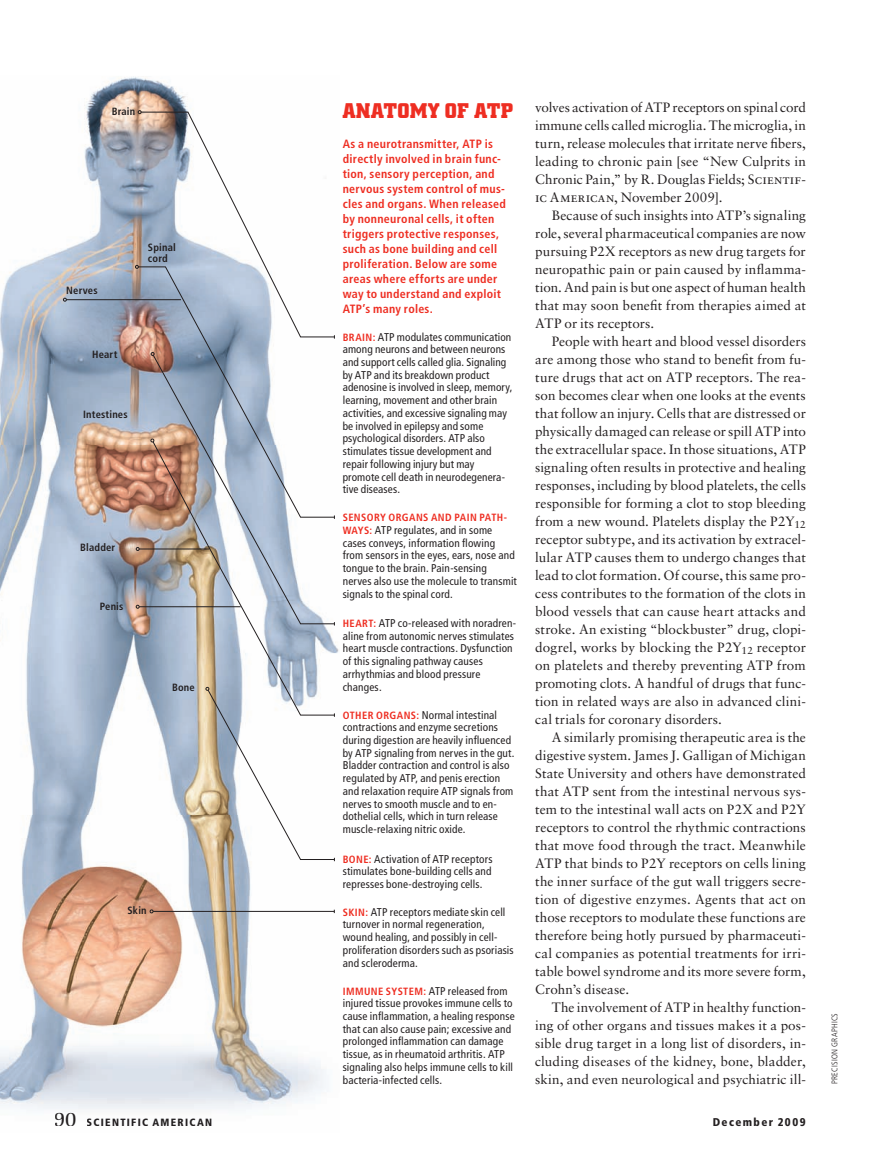
<style>
.page{position:relative;width:878px;height:1161px;background:#fff}
.page>*{position:absolute;margin:0;border:0;box-sizing:border-box;transform-origin:0 0}
.t1{font:700 21px "City";letter-spacing:.025em;color:#ee2e22}
.t2{font:13.5px "Sabon LT Std";color:#231f20}
.t3{font:700 condensed 12px/15px "Frutiger LT Std";letter-spacing:.025em;color:#ee2e22}
.t4{font:condensed 11.25px/12.8px "Frutiger LT Std";letter-spacing:.015em;color:#231f20}
.t5{font:900 condensed 11.25px "Frutiger LT Std";letter-spacing:.12em;color:#231f20}
.t6{font:700 condensed 10.5px/10.5px "Frutiger LT Std";letter-spacing:.015em;color:#231f20}
.t7{font:700 condensed 10.5px "Frutiger LT Std";letter-spacing:.035em;color:#ee2e22}
.t8{font:900 condensed 10.5px "Frutiger LT Std";letter-spacing:.125em;color:#221f20}
.t9{font:300 condensed 8.25px "Frutiger LT Std";letter-spacing:.035em;color:#231f20}
.s1{font-family:"Zapf Intl ITC Std";font-weight:500;font-stretch:normal;font-size:21px;color:#221e20}
.s2{font-family:"Zapf Intl ITC Std";font-weight:500;font-stretch:normal;font-size:21px;color:#221e1f}
.s3{color:#221e20}
.s4{font-weight:700;font-size:10.5px;color:#ee2e22}
</style>
<div class="page">
<img style="left:0;top:76px;width:339px;height:1034px">
<svg style="left:140px;top:111px;width:195px;height:155px"></svg>
<svg style="left:138px;top:110px;width:3px;height:4px"></svg>
<svg style="left:138px;top:266px;width:197px;height:252px"></svg>
<svg style="left:135px;top:265px;width:4px;height:4px"></svg>
<svg style="left:152px;top:354px;width:183px;height:87px"></svg>
<svg style="left:151px;top:352px;width:3px;height:4px"></svg>
<svg style="left:152px;top:441px;width:183px;height:275px"></svg>
<svg style="left:150px;top:439px;width:4px;height:3px"></svg>
<svg style="left:205px;top:687px;width:130px;height:174px"></svg>
<hr style="left:153px;top:911px;width:181px;height:1px;background:#231f20">
<hr style="left:139px;top:549px;width:70px;height:1px;background:#231f20">
<svg style="left:136px;top:547px;width:4px;height:4px"></svg>
<hr style="left:139px;top:606px;width:101px;height:1px;background:#231f20">
<svg style="left:136px;top:605px;width:4px;height:4px"></svg>
<hr style="left:66px;top:299px;width:115px;height:1px;background:#231f20">
<svg style="left:63px;top:298px;width:4px;height:4px"></svg>
<p class="t6" style="left:112px;top:107px;width:25px">Brain</p>
<p class="t6" style="left:66px;top:286px;width:33px">Nerves</p>
<p class="t6" style="left:148px;top:243px;width:29px">Spinal cord</p>
<p class="t6" style="left:92px;top:350px;width:27px">Heart</p>
<p class="t6" style="left:83px;top:410px;width:46px">Intestines</p>
<p class="t6" style="left:80px;top:543px;width:37px">Bladder</p>
<p class="t6" style="left:100px;top:602px;width:25px">Penis</p>
<p class="t6" style="left:172px;top:683px;width:24px">Bone</p>
<p class="t6" style="left:128px;top:906px;width:21px">Skin</p>
<p class="t8" style="left:54px;top:1118px;width:160px"><span class="s1">9</span><span class="s2">0</span> SCI<span class="s3">ENTIFIC A</span>MERICAN</p>
<p class="t1" style="left:343px;top:103px;width:171px">ANATOMY OF ATP</p>
<p class="t3" style="left:343px;top:137px;width:165px">As a neurotransmitter, ATP is directly involved in brain func&shy;tion, sensory perception, and nervous system control of mus&shy;cles and organs. When released by nonneuronal cells, it often triggers protective responses, such as bone building and cell proliferation. Below are some areas where efforts are under way to understand and exploit<br>ATP’s many roles.</p>
<p class="t4" style="left:343px;top:331px;width:171px"><span class="s4">BRAIN:</span> ATP modulates communication among neurons and between neurons and support cells called glia. Signaling by ATP and its breakdown product adenosine is involved in sleep, memory, learning, movement and other brain activities, and excessive signaling may be involved in epilepsy and some psychological disorders. ATP also stimulates tissue development and repair following injury but may promote cell death in neurodegenera&shy;tive diseases.</p>
<p class="t7" style="left:343px;top:513px;width:166px">SENSORY ORGANS AND PAIN PATH-</p>
<p class="t4" style="left:343px;top:525px;width:176px"><span class="s4">WAYS:</span> ATP regulates, and in some cases conveys, information flowing from sensors in the eyes, ears, nose and tongue to the brain. Pain-sensing nerves also use the molecule to transmit signals to the spinal cord.</p>
<p class="t4" style="left:343px;top:618px;width:175px"><span class="s4">HEART:</span> ATP co-released with noradren&shy;aline from autonomic nerves stimulates heart muscle contractions. Dysfunction of this signaling pathway causes arrhythmias and blood pressure changes.</p>
<p class="t4" style="left:343px;top:709px;width:173px"><span class="s4">OTHER ORGANS:</span> Normal intestinal contractions and enzyme secretions during digestion are heavily influenced by ATP signaling from nerves in the gut.<br>Bladder contraction and control is also regulated by ATP, and penis erection and relaxation require ATP signals from nerves to smooth muscle and to en&shy;dothelial cells, which in turn release muscle-relaxing nitric oxide .</p>
<p class="t4" style="left:343px;top:853px;width:151px;text-align:justify"><span class="s4">BONE:</span> Activation of ATP receptors stimulates bone-building cells and represses bone-destroying cells.</p>
<p class="t4" style="left:343px;top:906px;width:172px"><span class="s4">SKIN:</span> ATP receptors mediate skin cell turnover in normal regeneration, wound healing, and possibly in cell&shy;proliferation disorders such as psoriasis and scleroderma.</p>
<p class="t4" style="left:343px;top:985px;width:173px"><span class="s4">IMMUNE SYSTEM:</span> ATP released from injured tissue provokes immune cells to cause inflammation, a healing response that can also cause pain; excessive and prolonged inflammation can damage tissue, as in rheumatoid arthritis. ATP signaling also helps immune cells to kill bacteria-infected cells.</p>
<p class="t2" style="left:535px;top:102px;width:272px">volves activation of ATP receptors on spinal cord</p>
<p class="t2" style="left:535px;top:120px;width:272px">immune cells called microglia. The microglia, in</p>
<p class="t2" style="left:535px;top:138px;width:272px">turn, release molecules that irritate nerve fibers,</p>
<p class="t2" style="left:535px;top:156px;width:272px">leading to chronic pain [see “New Culprits in</p>
<p class="t2" style="left:535px;top:174px;width:272px">Chronic Pain,” by R. Douglas Fields; Scientif-</p>
<p class="t2" style="left:535px;top:192px;width:189px">ic American, November 2009].</p>
<p class="t2" style="left:551px;top:210px;width:256px">Because of such insights into ATP’s signaling</p>
<p class="t2" style="left:535px;top:228px;width:272px">role, several pharmaceutical companies are now</p>
<p class="t2" style="left:535px;top:246px;width:272px">pursuing P2X receptors as new drug targets for</p>
<p class="t2" style="left:535px;top:264px;width:272px">neuropathic pain or pain caused by inflamma-</p>
<p class="t2" style="left:535px;top:282px;width:272px">tion. And pain is but one aspect of human health</p>
<p class="t2" style="left:535px;top:300px;width:272px">that may soon benefit from therapies aimed at</p>
<p class="t2" style="left:535px;top:318px;width:120px">ATP or its receptors.</p>
<p class="t2" style="left:551px;top:336px;width:256px">People with heart and blood vessel disorders</p>
<p class="t2" style="left:535px;top:354px;width:272px">are among those who stand to benefit from fu-</p>
<p class="t2" style="left:535px;top:372px;width:272px">ture drugs that act on ATP receptors. The rea-</p>
<p class="t2" style="left:535px;top:390px;width:272px">son becomes clear when one looks at the events</p>
<p class="t2" style="left:535px;top:408px;width:272px">that follow an injury. Cells that are distressed or</p>
<p class="t2" style="left:535px;top:426px;width:272px">physically damaged can release or spill ATP into</p>
<p class="t2" style="left:535px;top:444px;width:272px">the extracellular space. In those situations, ATP</p>
<p class="t2" style="left:535px;top:462px;width:272px">signaling often results in protective and healing</p>
<p class="t2" style="left:535px;top:480px;width:272px">responses, including by blood platelets, the cells</p>
<p class="t2" style="left:535px;top:498px;width:272px">responsible for forming a clot to stop bleeding</p>
<p class="t2" style="left:535px;top:516px;width:272px">from a new wound. Platelets display the P2Y<sub>12</sub></p>
<p class="t2" style="left:535px;top:534px;width:272px">receptor subtype, and its activation by extracel-</p>
<p class="t2" style="left:535px;top:552px;width:272px">lular ATP causes them to undergo changes that</p>
<p class="t2" style="left:535px;top:570px;width:272px">lead to clot formation. Of course, this same pro-</p>
<p class="t2" style="left:535px;top:588px;width:272px">cess contributes to the formation of the clots in</p>
<p class="t2" style="left:535px;top:606px;width:272px">blood vessels that can cause heart attacks and</p>
<p class="t2" style="left:535px;top:624px;width:272px">stroke. An existing “blockbuster” drug, clopi-</p>
<p class="t2" style="left:535px;top:642px;width:272px">dogrel, works by blocking the P2Y<sub>12</sub> receptor</p>
<p class="t2" style="left:535px;top:660px;width:272px">on platelets and thereby preventing ATP from</p>
<p class="t2" style="left:535px;top:678px;width:272px">promoting clots. A handful of drugs that func-</p>
<p class="t2" style="left:535px;top:696px;width:272px">tion in related ways are also in advanced clini-</p>
<p class="t2" style="left:535px;top:714px;width:188px">cal trials for coronary disorders.</p>
<p class="t2" style="left:551px;top:732px;width:256px">A similarly promising therapeutic area is the</p>
<p class="t2" style="left:535px;top:750px;width:272px">digestive system. James J. Galligan of Michigan</p>
<p class="t2" style="left:535px;top:768px;width:272px">State University and others have demonstrated</p>
<p class="t2" style="left:535px;top:786px;width:272px">that ATP sent from the intestinal nervous sys-</p>
<p class="t2" style="left:535px;top:804px;width:272px">tem to the intestinal wall acts on P2X and P2Y</p>
<p class="t2" style="left:535px;top:822px;width:272px">receptors to control the rhythmic contractions</p>
<p class="t2" style="left:535px;top:840px;width:272px">that move food through the tract. Meanwhile</p>
<p class="t2" style="left:535px;top:858px;width:272px">ATP that binds to P2Y receptors on cells lining</p>
<p class="t2" style="left:535px;top:876px;width:272px">the inner surface of the gut wall triggers secre-</p>
<p class="t2" style="left:535px;top:894px;width:272px">tion of digestive enzymes. Agents that act on</p>
<p class="t2" style="left:535px;top:912px;width:272px">those receptors to modulate these functions are</p>
<p class="t2" style="left:535px;top:930px;width:272px">therefore being hotly pursued by pharmaceuti-</p>
<p class="t2" style="left:535px;top:948px;width:272px">cal companies as potential treatments for irri-</p>
<p class="t2" style="left:535px;top:966px;width:272px">table bowel syndrome and its more severe form,</p>
<p class="t2" style="left:535px;top:984px;width:95px">Crohn’s disease.</p>
<p class="t2" style="left:551px;top:1002px;width:256px">The involvement of ATP in healthy function-</p>
<p class="t2" style="left:535px;top:1020px;width:272px">ing of other organs and tissues makes it a pos-</p>
<p class="t2" style="left:535px;top:1038px;width:272px">sible drug target in a long list of disorders, in-</p>
<p class="t2" style="left:535px;top:1056px;width:272px">cluding diseases of the kidney, bone, bladder,</p>
<p class="t2" style="left:535px;top:1074px;width:272px">skin, and even neurological and psychiatric ill-</p>
<p class="t5" style="left:712px;top:1117px;width:94px">December 2009</p>
<p class="t9" style="left:831px;top:1084px;width:73px;rotate:-90deg">PRECISION GRAPHICS</p>
</div>
